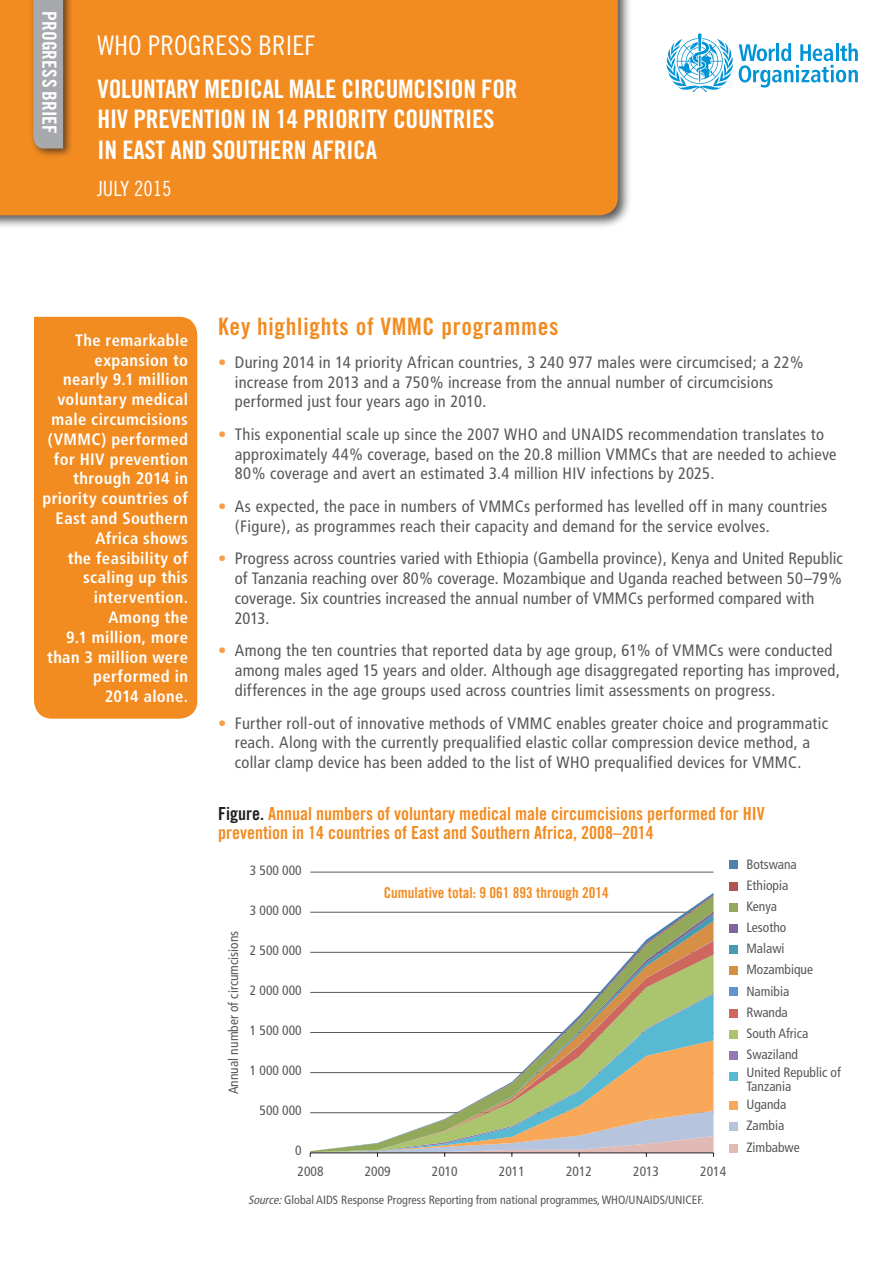
<style>
.page{position:relative;width:893px;height:1263px;background:#fff}
.page>*{position:absolute;margin:0;border:0;box-sizing:border-box;transform-origin:0 0}
.t1{font:27px "Trade Gothic Cond Eighteen";letter-spacing:.01em;color:#fff}
.t2{font:25.5px/30.6px "Trade Gothic Bold Cond Twenty";letter-spacing:-.01em;color:#fff}
.Level_1_1_title__Sec{font:24px "Trade Gothic Bold Cond Twenty";letter-spacing:.03em;color:#f28b20}
.t3{font:21px "Trade Gothic Cond Eighteen";color:#fff}
.t4{font:19.5px "Trade Gothic Bold Cond Twenty";letter-spacing:.005em;color:#fff}
.Box_fig__title{font:18px/19.5px "Trade Gothic Bold Cond Twenty";color:#f28b20}
.Body_bullet_level_1{font:condensed 16.5px/19.8px "Frutiger";letter-spacing:.02em;color:#57585a}
.Intro_text{font:700 condensed 16.5px/19.8px "Frutiger";letter-spacing:.025em;color:#fff;text-align:right}
.Box_fig__title-2{font:15px "Trade Gothic Bold Cond Twenty";color:#f28b20}
.t5{font:condensed 13.5px/13.5px "Frutiger";color:#57585a}
.Source_of_guidance_l{font:condensed 12px "Frutiger";color:#57585a}
.s1{color:#f5a049}
.s2{color:#231f20}
.s3{font-style:italic}
</style>
<div class="page">
<div style="left:0;top:0;width:631px;height:229px;background:#231f20;opacity:.75"></div>
<div style="left:0;top:0;width:618px;height:215px;background:#f28b20"></div>
<div style="left:34px;top:317px;width:163px;height:402px;background:#f28b20"></div>
<svg style="left:666px;top:33px;width:192px;height:59px"></svg>
<div style="left:29px;top:0;width:44px;height:159px;background:#231f20;opacity:.7"></div>
<div style="left:33px;top:0;width:30px;height:148px;background:#a8a9ad"></div>
<div style="left:730px;top:861px;width:8px;height:8px;background:#4f7fad"></div>
<div style="left:730px;top:882px;width:8px;height:8px;background:#b0554f"></div>
<div style="left:730px;top:903px;width:8px;height:8px;background:#92a85a"></div>
<div style="left:730px;top:924px;width:8px;height:8px;background:#7e6698"></div>
<div style="left:730px;top:945px;width:8px;height:9px;background:#459db2"></div>
<div style="left:730px;top:1123px;width:8px;height:8px;background:#b6c4dd"></div>
<div style="left:730px;top:1144px;width:8px;height:8px;background:#e1b9b5"></div>
<div style="left:730px;top:967px;width:8px;height:8px;background:#d78e45"></div>
<div style="left:730px;top:988px;width:8px;height:8px;background:#5f95ca"></div>
<div style="left:730px;top:1009px;width:8px;height:8px;background:#ce685f"></div>
<div style="left:730px;top:1030px;width:8px;height:8px;background:#aac56d"></div>
<div style="left:730px;top:1051px;width:8px;height:8px;background:#927bb3"></div>
<div style="left:730px;top:1072px;width:8px;height:9px;background:#57bad2"></div>
<div style="left:730px;top:1101px;width:8px;height:9px;background:#f9a758"></div>
<hr style="left:310px;top:872px;width:403px;height:1px;background:#57585a">
<svg style="left:310px;top:893px;width:403px;height:218px"></svg>
<svg style="left:310px;top:1111px;width:404px;height:46px"></svg>
<p class="t4" style="left:61px;top:11px;width:124px;rotate:90deg">PROGRESS BRIEF</p>
<p class="t1" style="left:98px;top:29px;width:219px">WHO PROGRESS BRIEF</p>
<p class="t2" style="left:98px;top:73px;width:421px">VOLUNTARY MEDICAL MALE CIRCUMCISION FOR<br>HIV PREVENTION IN 14 PRIORITY COUNTRIES<br>IN EAST AND SOUTHERN AFRICA</p>
<p class="t3" style="left:97px;top:176px;width:76px">JULY 2015</p>
<p class="Intro_text" style="left:43px;top:330px;width:147px">The remarkable expansion to<br>nearly 9.1 million voluntary medical male circumcisions (VMMC) performed for HIV prevention through 2014 in priority countries of<br>East and Southern<br>Africa shows<br>the feasibility of scaling up this intervention.<br>Among the<br>9.1 million, more than 3 million were performed in<br>2014 alone.</p>
<p class="Level_1_1_title__Sec" style="left:218px;top:312px;width:342px">Key highlights of VMMC programmes</p>
<p class="Body_bullet_level_1" style="left:235px;top:352px;width:570px;text-indent:-16px"><span class="s1">•</span> During 2014 in 14 priority African countries, 3 240 977 males were circumcised; a 22% increase from 2013 and a 750% increase from the annual number of circumcisions performed just four years ago in 2010.</p>
<p class="Body_bullet_level_1" style="left:235px;top:424px;width:603px;text-indent:-16px"><span class="s1">•</span> This exponential scale up since the 2007 WHO and UNAIDS recommendation translates to approximately 44% coverage, based on the 20.8 million VMMCs that are needed to achieve<br>80% coverage and avert an estimated 3.4 million HIV infections by 2025.</p>
<p class="Body_bullet_level_1" style="left:235px;top:496px;width:594px;text-indent:-16px"><span class="s1">•</span> As expected, the pace in numbers of VMMCs performed has levelled off in many countries (Figure), as programmes reach their capacity and demand for the service evolves.</p>
<p class="Body_bullet_level_1" style="left:235px;top:549px;width:610px;text-indent:-16px"><span class="s1">•</span> Progress across countries varied with Ethiopia (Gambella province), Kenya and United Republic of Tanzania reaching over 80% coverage. Mozambique and Uganda reached between 50–79% coverage. Six countries increased the annual number of VMMCs performed compared with 2013.</p>
<p class="Body_bullet_level_1" style="left:235px;top:641px;width:607px;text-indent:-16px"><span class="s1">•</span> Among the ten countries that reported data by age group, 61% of VMMCs were conducted among males aged 15 years and older. Although age disaggregated reporting has improved, differences in the age groups used across countries limit assessments on progress.</p>
<p class="Body_bullet_level_1" style="left:235px;top:713px;width:595px;text-indent:-16px"><span class="s1">•</span> Further roll-out of innovative methods of VMMC enables greater choice and programmatic reach. Along with the currently prequalified elastic collar compression device method, a collar clamp device has been added to the list of WHO prequalified devices for VMMC.</p>
<p class="Box_fig__title" style="left:218px;top:803px;width:548px"><span class="s2">Figure.</span> Annual numbers of voluntary medical male circumcisions performed for HIV prevention in 14 countries of East and Southern Africa, 2008–2014</p>
<p class="t5" style="left:746px;top:857px;width:52px">Botswana</p>
<p class="t5" style="left:746px;top:878px;width:43px">Ethiopia</p>
<p class="t5" style="left:746px;top:899px;width:32px">Kenya</p>
<p class="t5" style="left:746px;top:921px;width:42px">Lesotho</p>
<p class="t5" style="left:746px;top:942px;width:40px">Malawi</p>
<p class="t5" style="left:250px;top:863px;width:53px">3 500 000</p>
<p class="Box_fig__title-2" style="left:384px;top:884px;width:226px">Cumulative total: 9 061 893 through 2014</p>
<p class="t5" style="left:250px;top:903px;width:53px">3 000 000</p>
<p class="t5" style="left:250px;top:944px;width:53px">2 500 000</p>
<p class="t5" style="left:250px;top:984px;width:53px">2 000 000</p>
<p class="t5" style="left:250px;top:1024px;width:53px">1 500 000</p>
<p class="t5" style="left:250px;top:1064px;width:53px">1 000 000</p>
<p class="t5" style="left:260px;top:1104px;width:44px">500 000</p>
<p class="t5" style="left:227px;top:1094px;width:165px;rotate:-90deg">Annual number of circumcisions</p>
<p class="t5" style="left:746px;top:963px;width:68px">Mozambique</p>
<p class="t5" style="left:746px;top:984px;width:44px">Namibia</p>
<p class="t5" style="left:746px;top:1005px;width:43px">Rwanda</p>
<p class="t5" style="left:746px;top:1026px;width:64px">South Africa</p>
<p class="t5" style="left:746px;top:1048px;width:53px">Swaziland</p>
<p class="t5" style="left:746px;top:1066px;width:96px">United Republic of<br>Tanzania</p>
<p class="t5" style="left:746px;top:1098px;width:41px">Uganda</p>
<p class="t5" style="left:295px;top:1144px;width:8px">0</p>
<p class="t5" style="left:298px;top:1164px;width:27px">2008</p>
<p class="t5" style="left:365px;top:1164px;width:27px">2009</p>
<p class="t5" style="left:432px;top:1164px;width:27px">2010</p>
<p class="t5" style="left:499px;top:1164px;width:27px">2011</p>
<p class="t5" style="left:566px;top:1164px;width:27px">2012</p>
<p class="t5" style="left:633px;top:1164px;width:27px">2013</p>
<p class="t5" style="left:700px;top:1164px;width:27px">2014</p>
<p class="Source_of_guidance_l" style="left:248px;top:1193px;width:457px"><span class="s3">Source:</span>Global AIDS Response Progress Reporting from national programmes, WHO/UNAIDS/UNICEF.</p>
<p class="t5" style="left:746px;top:1119px;width:39px">Zambia</p>
<p class="t5" style="left:746px;top:1140px;width:55px">Zimbabwe</p>
</div>
